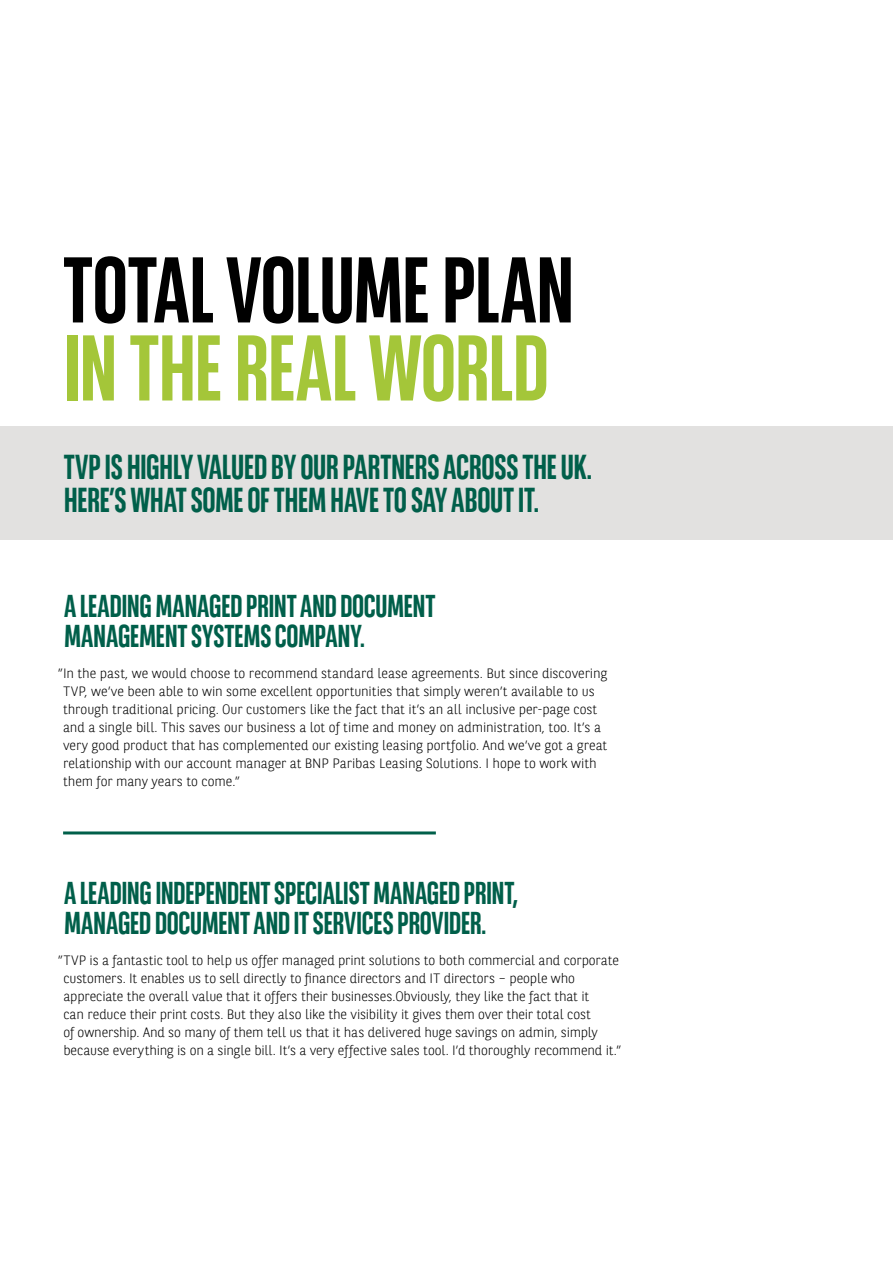
<style>
.page{position:relative;width:893px;height:1263px;background:#fff}
.page>*{position:absolute;margin:0;border:0;box-sizing:border-box;transform-origin:0 0}
.t1{font:700 93px "BNPP Sans Condensed";letter-spacing:-.015em;color:#000}
.t2{font:700 93px "BNPP Sans Condensed";letter-spacing:-.02em;color:#a4c639}
.t3{font:700 34.5px/33px "BNPP Sans Condensed";letter-spacing:-.02em;color:#005f4a}
.t4{font:700 31.5px/30px "BNPP Sans Condensed";letter-spacing:-.02em;color:#005f4a}
.t5{font:300 13.5px/18px "BNPP Sans";letter-spacing:-.005em;color:#000}
</style>
<div class="page">
<div style="left:0;top:426px;width:893px;height:114px;background:#e2e1e0"></div>
<hr style="left:63px;top:831px;width:373px;height:3px;background:#005f4a">
<h1 class="t1" style="left:63px;top:236px;width:513px">TOTAL VOLUME PLAN</h1>
<h1 class="t2" style="left:63px;top:314px;width:487px">IN THE REAL WORLD</h1>
<h2 class="t3" style="left:64px;top:450px;width:530px">TVP IS HIGHLY VALUED BY OUR PARTNERS ACROSS THE UK.<br>HERE’S WHAT SOME OF THEM HAVE TO SAY ABOUT IT.</h2>
<h3 class="t4" style="left:64px;top:591px;width:373px">A LEADING MANAGED PRINT AND DOCUMENT<br>MANAGEMENT SYSTEMS COMPANY.</h3>
<p class="t5" style="left:63px;top:663px;width:546px;text-indent:-5px">”In the past, we would choose to recommend standard lease agreements. But since discovering TVP, we’ve been able to win some excellent opportunities that simply weren’t available to us through traditional pricing. Our customers like the fact that it’s an all inclusive per-page cost and a single bill. This saves our business a lot of time and money on administration, too. It’s a very good product that has complemented our existing leasing portfolio. And we’ve got a great relationship with our account manager at BNP Paribas Leasing Solutions. I hope to work with them for many years to come.”</p>
<h3 class="t4" style="left:64px;top:878px;width:455px">A LEADING INDEPENDENT SPECIALIST MANAGED PRINT,<br>MANAGED DOCUMENT AND IT SERVICES PROVIDER.</h3>
<p class="t5" style="left:63px;top:950px;width:560px;text-indent:-6px">”TVP is a fantastic tool to help us offer managed print solutions to both commercial and corporate customers. It enables us to sell directly to finance directors and IT directors – people who appreciate the overall value that it offers their businesses.Obviously, they like the fact that it<br>can reduce their print costs. But they also like the visibility it gives them over their total cost<br>of ownership. And so many of them tell us that it has delivered huge savings on admin, simply because everything is on a single bill. It’s a very effective sales tool. I’d thoroughly recommend it.”</p>
</div>
